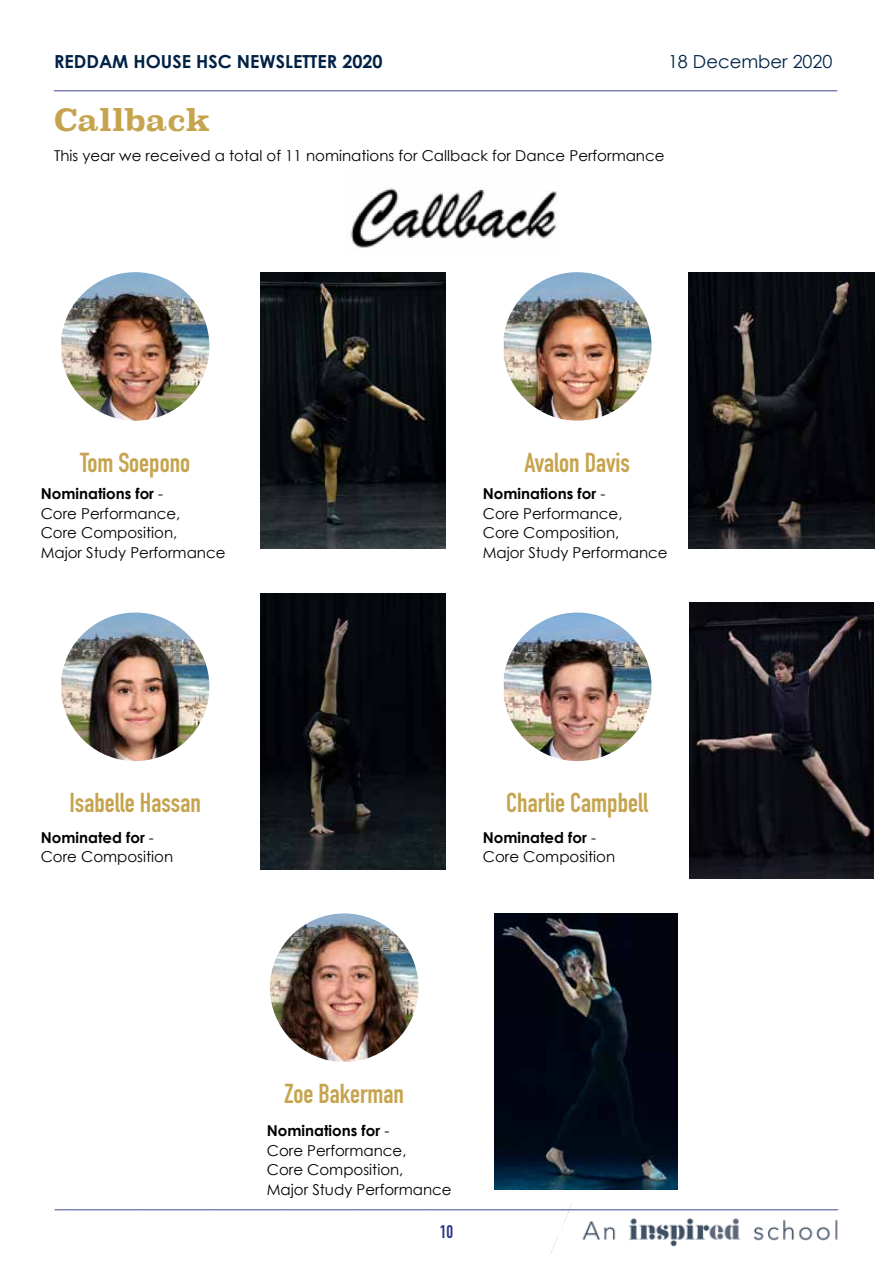
<style>
.page{position:relative;width:893px;height:1263px;background:#fff}
.page>*{position:absolute;margin:0;border:0;box-sizing:border-box;transform-origin:0 0}
.t1{font:700 30px "Superclarendon";color:#c6a44f}
.t2{font:700 27px "DIN Condensed";color:#c6a44f}
.t3{font:18px "Century Gothic";color:#283583}
.t4{font:700 18px "Century Gothic";color:#012245}
.t5{font:18px "Century Gothic";color:#012245}
.t6{font:700 18px "DIN Condensed";color:#283583}
.t7{font:15px/19.5px "Century Gothic";color:#000}
.s1{font-weight:700}
</style>
<div class="page">
<img style="left:549px;top:1203px;width:289px;height:54px">
<img style="left:350px;top:188px;width:207px;height:60px">
<img style="left:61px;top:272px;width:148px;height:149px">
<img style="left:61px;top:612px;width:148px;height:149px">
<img style="left:504px;top:272px;width:147px;height:149px">
<img style="left:504px;top:612px;width:147px;height:149px">
<img style="left:689px;top:272px;width:185px;height:277px">
<img style="left:689px;top:602px;width:185px;height:277px">
<img style="left:260px;top:272px;width:185px;height:277px">
<img style="left:260px;top:593px;width:185px;height:276px">
<img style="left:270px;top:913px;width:148px;height:149px;border-radius:74px">
<img style="left:494px;top:913px;width:184px;height:277px">
<p class="t4" style="left:54px;top:47px;width:330px">REDDAM HOUSE HSC NEWSLETTER 2020</p>
<p class="t5" style="left:668px;top:48px;width:166px">18 December 2020</p>
<p class="t3" style="left:54px;top:70px;width:784px">_______________________________________________________________________________________</p>
<h1 class="t1" style="left:54px;top:97px;width:158px">Callback</h1>
<p class="t7" style="left:54px;top:146px;width:612px">This year we received a total of 11 nominations for Callback for Dance Performance</p>
<h2 class="t2" style="left:80px;top:444px;width:112px">Tom Soepono</h2>
<p class="t7" style="left:41px;top:484px;width:186px"><span class="s1">Nominations for</span> -<br>Core Performance,<br>Core Composition,<br>Major Study Performance</p>
<h2 class="t2" style="left:524px;top:444px;width:107px">Avalon Davis</h2>
<p class="t7" style="left:483px;top:484px;width:186px"><span class="s1">Nominations for</span> -<br>Core Performance,<br>Core Composition,<br>Major Study Performance</p>
<h2 class="t2" style="left:69px;top:784px;width:133px">Isabelle Hassan</h2>
<p class="t7" style="left:41px;top:827px;width:134px"><span class="s1">Nominated for</span> -<br>Core Composition</p>
<h2 class="t2" style="left:506px;top:784px;width:144px">Charlie Campbell</h2>
<p class="t7" style="left:483px;top:827px;width:134px"><span class="s1">Nominated for</span> -<br>Core Composition</p>
<h2 class="t2" style="left:284px;top:1075px;width:121px">Zoe Bakerman</h2>
<p class="t7" style="left:267px;top:1121px;width:186px"><span class="s1">Nominations for</span> -<br>Core Performance,<br>Core Composition,<br>Major Study Performance</p>
<p class="t3" style="left:55px;top:1189px;width:785px">_______________________________________________________________________________________</p>
<p class="t6" style="left:440px;top:1220px;width:15px">10</p>
</div>
